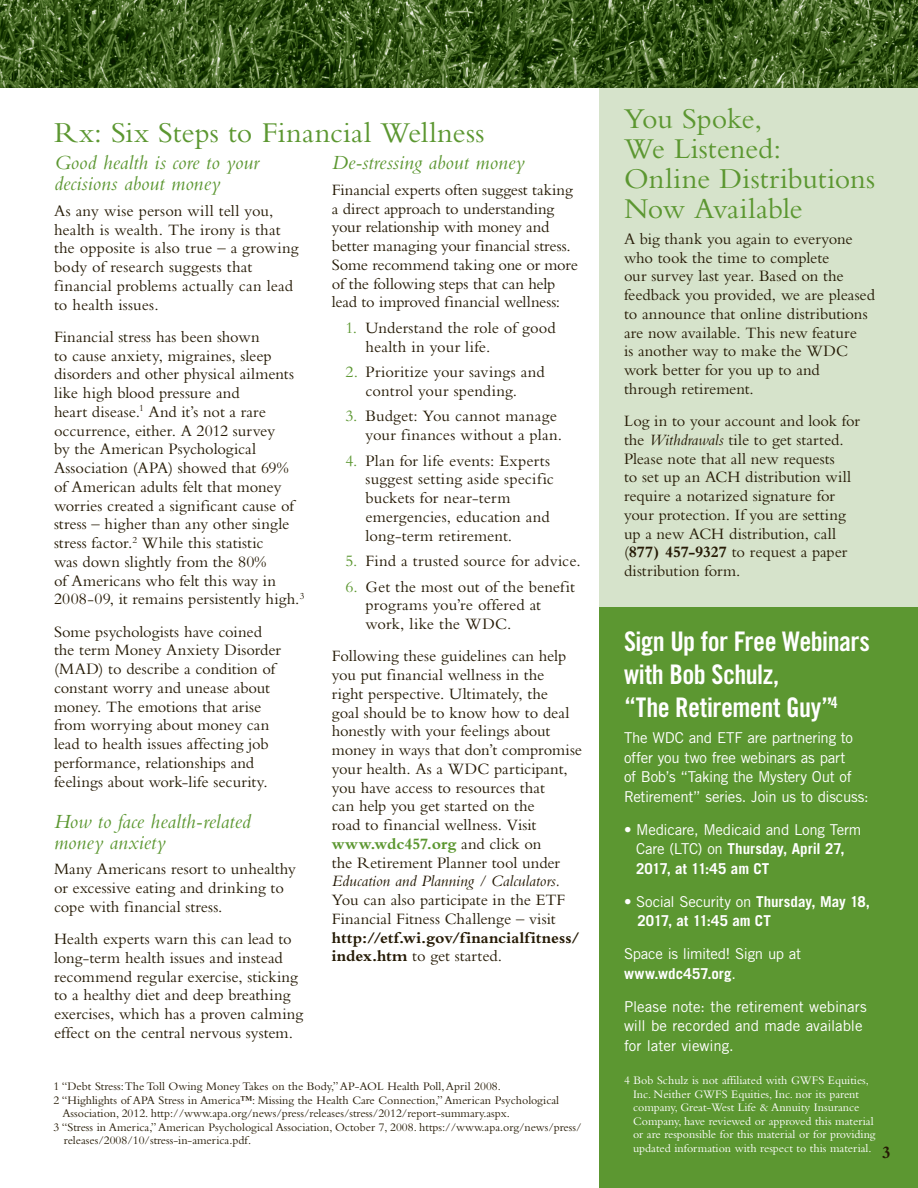
<style>
.page{position:relative;width:918px;height:1188px;background:#fff}
.page>*{position:absolute;margin:0;border:0;box-sizing:border-box;transform-origin:0 0}
.Secondary_Title{font:30px/30px "Bembo Std";color:#5c9731}
.Secondary_Title-2{font:27px/33px "Trade Gothic LT Std Bd Cn 20";letter-spacing:-.02em;color:#fff}
.Secondary_Title_Subh{font:italic 21px/21px "Bembo Std";color:#5c9731}
.Body_text{font:700 18px "Bembo Std";color:#251a05}
.Body_text-2{font:16.5px/18.8px "Bembo Std";color:#251a05}
.Body_text-3{font:15px/19.5px "Trade Gothic LT Std";letter-spacing:-.015em;color:#fff}
.Body_text-4{font:700 15px/19.5px "Trade Gothic LT Std";color:#fff}
.Disclaimer{font:12px/13.5px "Bembo Std";color:#251a05}
.Disclaimer-2{font:12px/13.5px "Bembo Std";color:#fff}
.s1{color:#5c9731}
.s2{font-weight:700;color:#5c9731}
.s3{font-style:italic}
.s4{font-weight:700}
.s5{font-weight:400}
</style>
<div class="page">
<div style="left:600px;top:88px;width:318px;height:520px;background:#d6e3cb"></div>
<img style="left:0;top:0;width:918px;height:88px">
<div style="left:600px;top:608px;width:318px;height:580px;background:#5c9731"></div>
<p class="Secondary_Title" style="left:54px;top:117px;width:432px">Rx: Six Steps to Financial Wellness</p>
<p class="Secondary_Title_Subh" style="left:54px;top:152px;width:206px">Good health is core to your decisions about money</p>
<p class="Body_text-2" style="left:54px;top:201px;width:246px">As any wise person will tell you, health is wealth. The irony is that the opposite is also true – a growing body of research suggests that financial problems actually can lead to health issues.</p>
<p class="Body_text-2" style="left:54px;top:327px;width:252px">Financial stress has been shown<br>to cause anxiety, migraines, sleep disorders and other physical ailments like high blood pressure and<br>heart disease.<sup>1</sup> And it’s not a rare occurrence, either. A 2012 survey<br>by the American Psychological Association (APA) showed that 69% of American adults felt that money worries created a significant cause of stress – higher than any other single stress factor.<sup>2</sup> While this statistic<br>was down slightly from the 80%<br>of Americans who felt this way in 2008-09, it remains persistently high.<sup>3</sup></p>
<p class="Body_text-2" style="left:54px;top:622px;width:228px">Some psychologists have coined the term Money Anxiety Disorder (MAD) to describe a condition of constant worry and unease about money. The emotions that arise from worrying about money can lead to health issues affecting job performance, relationships and feelings about work-life security.</p>
<p class="Secondary_Title_Subh" style="left:54px;top:810px;width:199px">How to face health-related money anxiety</p>
<p class="Body_text-2" style="left:54px;top:860px;width:243px">Many Americans resort to unhealthy or excessive eating and drinking to cope with financial stress.</p>
<p class="Body_text-2" style="left:54px;top:929px;width:251px">Health experts warn this can lead to long-term health issues and instead recommend regular exercise, sticking to a healthy diet and deep breathing exercises, which has a proven calming effect on the central nervous system.</p>
<p class="Secondary_Title_Subh" style="left:332px;top:152px;width:194px">De-stressing about money</p>
<p class="Body_text-2" style="left:332px;top:180px;width:248px">Financial experts often suggest taking a direct approach to understanding your relationship with money and better managing your financial stress.<br>Some recommend taking one or more of the following steps that can help lead to improved financial wellness:</p>
<p class="Body_text-2" style="left:366px;top:318px;width:192px;text-indent:-20px"><span class="s1">1.</span> Understand the role of good health in your life.</p>
<p class="Body_text-2" style="left:345px;top:362px;width:201px;text-align:center"><span class="s1">2.</span> Prioritize your savings and control your spending.</p>
<p class="Body_text-2" style="left:366px;top:407px;width:198px;text-indent:-20px"><span class="s1">3.</span> Budget: You cannot manage your finances without a plan.</p>
<p class="Body_text-2" style="left:366px;top:451px;width:190px;text-indent:-20px"><span class="s1">4.</span> Plan for life events: Experts suggest setting aside specific buckets for near-term emergencies, education and long-term retirement.</p>
<p class="Body_text-2" style="left:345px;top:551px;width:237px"><span class="s1">5.</span> Find a trusted source for advice.</p>
<p class="Body_text-2" style="left:366px;top:577px;width:211px;text-indent:-20px"><span class="s1">6.</span> Get the most out of the benefit programs you’re offered at work, like the WDC.</p>
<p class="Body_text-2" style="left:332px;top:647px;width:252px">Following these guidelines can help you put financial wellness in the<br>right perspective. Ultimately, the<br>goal should be to know how to deal honestly with your feelings about money in ways that don’t compromise your health. As a WDC participant, you have access to resources that<br>can help you get started on the<br>road to financial wellness. Visit <span class="s2">www.wdc457.org</span> and click on<br>the Retirement Planner tool under <span class="s3">Education and Planning / Calculators.<br></span>You can also participate in the ETF Financial Fitness Challenge – visit <span class="s4">http://etf.wi.gov/financialfitness/ index.htm</span> to get started.</p>
<p class="Disclaimer" style="left:53px;top:1080px;width:449px">1 “Debt Stress: The Toll Owing Money Takes on the Body,” AP-AOL Health Poll, April 2008.</p>
<p class="Disclaimer" style="left:62px;top:1093px;width:498px;text-indent:-9px">2 “Highlights of APA Stress in America™: Missing the Health Care Connection,” American Psychological<br>Association, 2012. http://www.apa.org/news/press/releases/stress/2012/report-summary.aspx.</p>
<p class="Disclaimer" style="left:64px;top:1120px;width:519px;text-indent:-10px">3 “Stress in America,” American Psychological Association, October 7, 2008. https://www.apa.org/news/press/ releases/2008/10/stress-in-america.pdf.</p>
<p class="Secondary_Title" style="left:624px;top:103px;width:253px">You Spoke,<br>We Listened:<br>Online Distributions<br>Now Available</p>
<p class="Body_text-2" style="left:624px;top:229px;width:253px">A big thank you again to everyone who took the time to complete<br>our survey last year. Based on the feedback you provided, we are pleased to announce that online distributions are now available. This new feature<br>is another way to make the WDC work better for you up to and through retirement.</p>
<p class="Body_text-2" style="left:624px;top:411px;width:238px">Log in to your account and look for the <span class="s3">Withdrawals</span> tile to get started.<br>Please note that all new requests<br>to set up an ACH distribution will require a notarized signature for your protection. If you are setting up a new ACH distribution, call (<span class="s4">877) 457-9327</span> to request a paper distribution form.</p>
<p class="Secondary_Title-2" style="left:624px;top:624px;width:247px">Sign Up for Free Webinars with Bob Schulz,<br>“The Retirement Guy”<sup>4</sup></p>
<p class="Body_text-3" style="left:624px;top:728px;width:246px">The WDC and ETF are partnering to offer you two free webinars as part<br>of Bob’s “Taking the Mystery Out of Retirement” series. Join us to discuss:</p>
<p class="Body_text-3" style="left:636px;top:819px;width:227px;text-indent:-12px">• Medicare, Medicaid and Long Term<br>Care (LTC) on <span class="s4">Thursday, April 27,<br>2017, at 11:45 am CT</span></p>
<p class="Body_text-4" style="left:638px;top:891px;width:234px;text-indent:-14px"><span class="s5">• Social Security on</span> Thursday, May 18,<br>2017, at 11:45 am CT</p>
<p class="Body_text-3" style="left:624px;top:944px;width:179px">Space is limited! Sign up at <span class="s4">www.wdc457.org</span>.</p>
<p class="Body_text-3" style="left:624px;top:996px;width:244px">Please note: the retirement webinars will be recorded and made available for later viewing.</p>
<p class="Disclaimer-2" style="left:633px;top:1074px;width:244px;text-indent:-9px">4 Bob Schulz is not affiliated with GWFS Equities, Inc. Neither GWFS Equities, Inc. nor its parent company, Great-West Life &amp; Annuity Insurance Company, have reviewed or approved this material or are responsible for this material or for providing updated information with respect to this material.</p>
<p class="Body_text" style="left:882px;top:1143px;width:10px">3</p>
</div>
